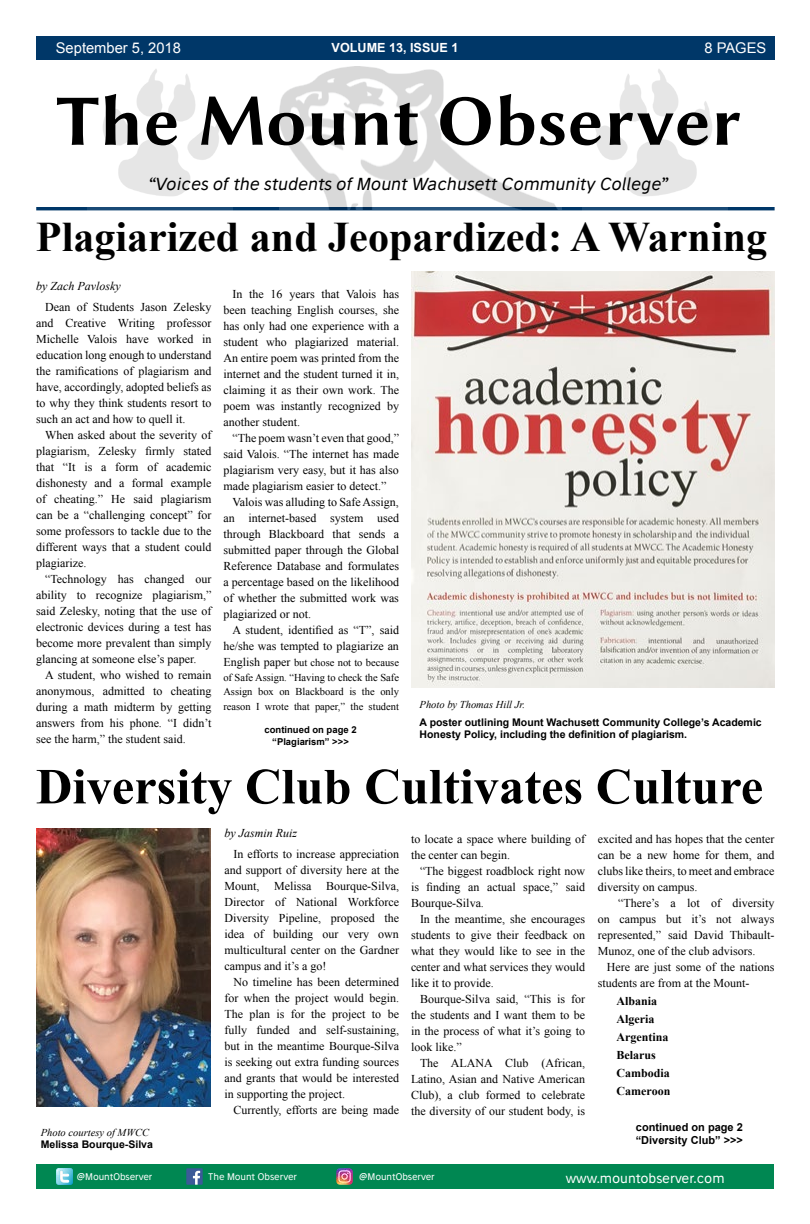
<style>
.page{position:relative;width:810px;height:1224px;background:#fff}
.page>*{position:absolute;margin:0;border:0;box-sizing:border-box;transform-origin:0 0}
.t1{font:72.7px "Lin Biolinum B";color:#000}
.t2{font:700 50.5px "Times New Roman";color:#000}
.t3{font:700 42.1px "Times New Roman";color:#000}
.t4{font:italic 16.8px "Stilu";color:#000}
.t5{font:14.7px "Arial";color:#fff}
.t6{font:13px "Stilu";color:#fff}
.t7{font:700 12.6px "Arial";color:#fff}
.t8{font:12px/16px "Times New Roman";color:#000;text-align:justify}
.t9{font:700 12px/18px "Times New Roman";color:#000}
.t10{font:italic 12px "Times New Roman";color:#000}
.t11{font:700 11px/12.6px "Arial";color:#000}
.t12{font:10.5px/14.7px "Times New Roman";color:#000;text-align:justify}
.t13{font:700 10.5px/12.6px "Arial";color:#000}
.t14{font:italic 10.5px "Times New Roman";color:#000}
.t15{font:700 9.5px/12.6px "Arial";color:#000;text-align:center}
.t16{font:9.3px "Stilu";letter-spacing:-.005em;color:#fff}
.s1{font-size:12px}
</style>
<div class="page">
<img style="left:87px;top:69px;width:146px;height:142px">
<img style="left:582px;top:69px;width:146px;height:142px">
<img style="left:279px;top:67px;width:283px;height:143px">
<div style="left:36px;top:37px;width:739px;height:23px;background:#003768"></div>
<div style="left:36px;top:1164px;width:738px;height:24px;background:#008752"></div>
<img style="left:187px;top:1168px;width:16px;height:16px">
<img style="left:56px;top:1168px;width:16px;height:16px">
<img style="left:336px;top:1168px;width:17px;height:17px">
<img style="left:411px;top:271px;width:364px;height:416px">
<img style="left:36px;top:828px;width:175px;height:279px">
<p class="t5" style="left:56px;top:39px;width:127px">September 5, 2018</p>
<p class="t7" style="left:332px;top:39px;width:128px">VOLUME 13, ISSUE 1</p>
<p class="t5" style="left:704px;top:39px;width:63px">8 PAGES</p>
<h1 class="t1" style="left:56px;top:70px;width:687px">The Mount Observer</h1>
<h3 class="t4" style="left:148px;top:173px;width:521px">“Voices of the students of Mount Wachusett Community College”</h3>
<h3 class="t3" style="left:36px;top:208px;width:733px">Plagiarized and Jeopardized: A Warning</h3>
<p class="t8" style="left:223px;top:286px;width:177px;text-indent:9px">In the 16 years that Valois has been teaching English courses, she has only had one experience with a student who plagiarized material.<br>An entire poem was printed from the internet and the student turned it in, claiming it as their own work. The poem was instantly recognized by another student.</p>
<p class="t8" style="left:223px;top:430px;width:177px;text-indent:9px">“The poem wasn’t even that good,” said Valois. “The internet has made plagiarism very easy, but it has also made plagiarism easier to detect.”</p>
<p class="t8" style="left:223px;top:494px;width:177px;text-indent:9px">Valois was alluding to Safe Assign, an internet-based system used through Blackboard that sends a submitted paper through the Global Reference Database and formulates a percentage based on the likelihood of whether the submitted work was plagiarized or not.</p>
<p class="t8" style="left:223px;top:622px;width:177px;text-align:right">A student, identified as “T”, said he/she was tempted to plagiarize an</p>
<p class="t12" style="left:223px;top:655px;width:177px"><span class="s1">English paper</span> but chose not to because of Safe Assign. “Having to check the Safe Assign box on Blackboard is the only reason I wrote that paper,” the student</p>
<p class="t15" style="left:265px;top:723px;width:94px">continued on page 2 “Plagiarism” &gt;&gt;&gt;</p>
<p class="t10" style="left:36px;top:278px;width:86px">by Zach Pavlosky</p>
<p class="t8" style="left:36px;top:299px;width:177px;text-indent:9px">Dean of Students Jason Zelesky and Creative Writing professor Michelle Valois have worked in education long enough to understand the ramifications of plagiarism and have, accordingly, adopted beliefs as to why they think students resort to such an act and how to quell it.</p>
<p class="t8" style="left:36px;top:427px;width:177px;text-indent:9px">When asked about the severity of plagiarism, Zelesky firmly stated that “It is a form of academic dishonesty and a formal example of cheating.” He said plagiarism can be a “challenging concept” for some professors to tackle due to the different ways that a student could plagiarize.</p>
<p class="t8" style="left:36px;top:571px;width:177px;text-indent:9px">“Technology has changed our ability to recognize plagiarism,” said Zelesky, noting that the use of electronic devices during a test has become more prevalent than simply glancing at someone else’s paper.</p>
<p class="t8" style="left:36px;top:667px;width:177px;text-indent:9px">A student, who wished to remain anonymous, admitted to cheating during a math midterm by getting answers from his phone. “I didn’t see the harm,” the student said.</p>
<p class="t14" style="left:420px;top:698px;width:107px">Photo by Thomas Hill Jr.</p>
<p class="t13" style="left:420px;top:716px;width:344px">A poster outlining Mount Wachusett Community College’s Academic<br>Honesty Policy, including the definition of plagiarism.</p>
<h2 class="t2" style="left:36px;top:752px;width:729px">Diversity Club Cultivates Culture</h2>
<p class="t14" style="left:41px;top:1125px;width:110px">Photo courtesy of MWCC</p>
<p class="t13" style="left:41px;top:1139px;width:114px">Melissa Bourque-Silva</p>
<p class="t10" style="left:224px;top:825px;width:74px">by Jasmin Ruiz</p>
<p class="t8" style="left:224px;top:846px;width:176px;text-indent:9px">In efforts to increase appreciation and support of diversity here at the Mount, Melissa Bourque-Silva, Director of National Workforce Diversity Pipeline, proposed the idea of building our very own multicultural center on the Gardner campus and it’s a go!</p>
<p class="t8" style="left:224px;top:974px;width:176px;text-indent:9px">No timeline has been determined for when the project would begin.<br>The plan is for the project to be fully funded and self-sustaining, but in the meantime Bourque-Silva is seeking out extra funding sources and grants that would be interested in supporting the project.</p>
<p class="t8" style="left:233px;top:1102px;width:167px">Currently, efforts are being made</p>
<p class="t8" style="left:411px;top:830px;width:176px">to locate a space where building of the center can begin.</p>
<p class="t8" style="left:411px;top:862px;width:176px;text-indent:9px">“The biggest roadblock right now is finding an actual space,” said Bourque-Silva.</p>
<p class="t8" style="left:411px;top:910px;width:176px;text-indent:9px">In the meantime, she encourages students to give their feedback on what they would like to see in the center and what services they would like it to provide.</p>
<p class="t8" style="left:411px;top:990px;width:176px;text-indent:9px">Bourque-Silva said, “This is for the students and I want them to be in the process of what it’s going to look like.”</p>
<p class="t8" style="left:411px;top:1054px;width:176px;text-indent:9px">The ALANA Club (African, Latino, Asian and Native American Club), a club formed to celebrate the diversity of our student body, is</p>
<p class="t8" style="left:598px;top:830px;width:178px">excited and has hopes that the center can be a new home for them, and clubs like theirs, to meet and embrace diversity on campus.</p>
<p class="t8" style="left:598px;top:894px;width:178px;text-indent:20px">“There’s a lot of diversity on campus but it’s not always represented,” said David Thibault-Munoz, one of the club advisors.</p>
<p class="t8" style="left:598px;top:958px;width:178px;text-indent:9px">Here are just some of the nations students are from at the Mount-</p>
<p class="t9" style="left:617px;top:991px;width:55px">Albania<br>Algeria<br>Argentina<br>Belarus<br>Cambodia<br>Cameroon</p>
<p class="t11" style="left:636px;top:1121px;width:109px">continued on page 2 “Diversity Club” &gt;&gt;&gt;</p>
<p class="t16" style="left:77px;top:1171px;width:77px">@MountObserver</p>
<p class="t16" style="left:208px;top:1171px;width:90px">The Mount Observer</p>
<p class="t16" style="left:359px;top:1171px;width:77px">@MountObserver</p>
<p class="t6" style="left:566px;top:1170px;width:160px">www.mountobserver.com</p>
</div>
